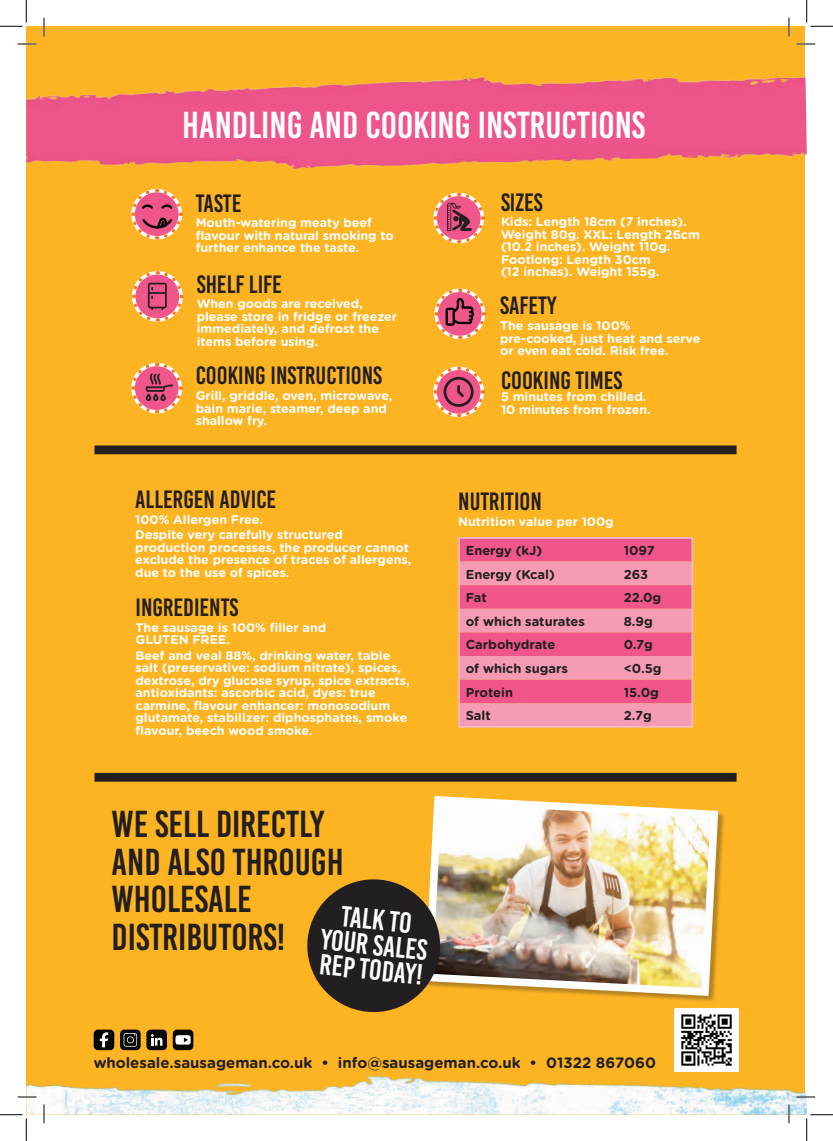
<style>
.page{position:relative;width:833px;height:1141px;background:#fff}
.page>*{position:absolute;margin:0;border:0;box-sizing:border-box;transform-origin:0 0}
.t1{font:37.5px/37.5px "Bebas Kai";color:#231f20}
.t2{font:37.5px "Bebas Kai";color:#fff}
.t3{font:29.12px/25px "Bebas Kai";color:#fff;text-align:center}
.t4{font:25px "Bebas Kai";color:#231f20}
.t5{font:700 15px "Gotham Rounded";color:#231f20}
.t6{font:700 12.88px "Gotham Rounded";color:#231f20}
.t7{font:700 12.5px/12.5px "Gotham Rounded";color:#fff}
</style>
<div class="page">
<div style="left:26px;top:26px;width:778px;height:1088px;background:#fcb423"></div>
<img style="left:26px;top:32px;width:780px;height:178px">
<div style="left:459px;top:538px;width:232px;height:23px;background:#f0558b"></div>
<svg style="left:459px;top:561px;width:232px;height:165px;fill:#f59bb3"></svg>
<hr style="left:458px;top:537px;width:158px;height:1px;background:#f7bbcb">
<hr style="left:616px;top:537px;width:76px;height:1px;background:#f7bbcb">
<svg style="left:458px;top:538px;width:1px;height:188px"></svg>
<svg style="left:691px;top:538px;width:1px;height:188px"></svg>
<hr style="left:458px;top:726px;width:158px;height:1px;background:#f7bbcb">
<hr style="left:616px;top:726px;width:76px;height:1px;background:#f7bbcb">
<div style="left:94px;top:772px;width:642px;height:9px;background:#231f20"></div>
<svg style="left:131px;top:362px;width:52px;height:52px"></svg>
<svg style="left:434px;top:288px;width:52px;height:52px"></svg>
<svg style="left:132px;top:271px;width:52px;height:51px"></svg>
<svg style="left:433px;top:366px;width:52px;height:52px"></svg>
<svg style="left:431px;top:191px;width:54px;height:53px"></svg>
<svg style="left:129px;top:187px;width:55px;height:53px"></svg>
<div style="left:94px;top:445px;width:642px;height:9px;background:#231f20"></div>
<img style="left:26px;top:1060px;width:780px;height:54px">
<div style="left:425px;top:796px;width:299px;height:206px;background:#231f20;opacity:.33"></div>
<img style="left:425px;top:796px;width:296px;height:203px">
<svg style="left:307px;top:875px;width:136px;height:137px"></svg>
<div style="left:173px;top:1029px;width:20px;height:21px;background:#040503;border-radius:4px"></div>
<div style="left:175px;top:1035px;width:15px;height:9px;background:#fff;border-radius:2px"></div>
<svg style="left:184px;top:1037px;width:4px;height:5px"></svg>
<div style="left:120px;top:1029px;width:20px;height:21px;background:linear-gradient(to right,#040503,#040503);border-radius:4px"></div>
<svg style="left:123px;top:1033px;width:14px;height:13px"></svg>
<div style="left:94px;top:1029px;width:20px;height:21px;background:#040503;border-radius:4px"></div>
<svg style="left:100px;top:1032px;width:8px;height:15px"></svg>
<div style="left:146px;top:1029px;width:21px;height:21px;background:#040503;border-radius:4px"></div>
<svg style="left:151px;top:1034px;width:11px;height:11px"></svg>
<div style="left:674px;top:1008px;width:64px;height:62px;background:#fff"></div>
<img style="left:681px;top:1014px;width:51px;height:52px">
<svg style="left:18px;top:43px;width:18px;height:2px"></svg>
<svg style="left:796px;top:43px;width:18px;height:2px"></svg>
<svg style="left:18px;top:1096px;width:18px;height:1px"></svg>
<svg style="left:796px;top:1096px;width:18px;height:1px"></svg>
<svg style="left:43px;top:18px;width:2px;height:18px"></svg>
<svg style="left:43px;top:1104px;width:2px;height:19px"></svg>
<svg style="left:787px;top:18px;width:2px;height:18px"></svg>
<svg style="left:787px;top:1104px;width:2px;height:19px"></svg>
<svg style="left:0;top:0;width:27px;height:27px"></svg>
<svg style="left:0;top:1114px;width:27px;height:26px"></svg>
<svg style="left:806px;top:0;width:26px;height:27px"></svg>
<svg style="left:806px;top:1114px;width:26px;height:26px"></svg>
<h1 class="t2" style="left:182px;top:105px;width:464px">HANDLING AND COOKING INSTRUCTIONS</h1>
<h3 class="t4" style="left:195px;top:190px;width:47px">TASTE</h3>
<p class="t7" style="left:195px;top:216px;width:199px">Mouth-watering meaty beef flavour with natural smoking to further enhance the taste.</p>
<h3 class="t4" style="left:197px;top:271px;width:87px">SHELF LIFE</h3>
<p class="t7" style="left:197px;top:297px;width:202px">When goods are received, please store in fridge or freezer immediately, and defrost the items before using.</p>
<h3 class="t4" style="left:195px;top:362px;width:188px">COOKING INSTRUCTIONS</h3>
<p class="t7" style="left:195px;top:389px;width:198px">Grill, griddle, oven, microwave, bain marie, steamer, deep and shallow fry.</p>
<h3 class="t4" style="left:135px;top:486px;width:142px">ALLERGEN ADVICE</h3>
<p class="t7" style="left:135px;top:510px;width:209px;line-height:15.6px">100% Allergen Free.<br>Despite very carefully structured</p>
<p class="t7" style="left:135px;top:540px;width:277px">production processes, the producer cannot exclude the presence of traces of allergens, due to the use of spices.</p>
<h3 class="t4" style="left:135px;top:594px;width:104px">INGREDIENTS</h3>
<p class="t7" style="left:135px;top:620px;width:192px">The sausage is 100% filler and<br>GLUTEN FREE.</p>
<p class="t7" style="left:135px;top:648px;width:275px">Beef and veal 88%, drinking water, table salt (preservative: sodium nitrate), spices, dextrose, dry glucose syrup, spice extracts, antioxidants: ascorbic acid, dyes: true carmine, flavour enhancer: monosodium glutamate, stabilizer: diphosphates, smoke flavour, beech wood smoke.</p>
<h1 class="t1" style="left:111px;top:805px;width:233px">WE SELL DIRECTLY<br>AND ALSO THROUGH<br>WHOLESALE<br>DISTRIBUTORS!</h1>
<h2 class="t3" style="left:324px;top:901px;width:108px;rotate:6deg">TALK TO<br>YOUR SALES<br>REP TODAY!</h2>
<h3 class="t4" style="left:500px;top:188px;width:43px">SIZES</h3>
<p class="t7" style="left:500px;top:215px;width:200px">Kids: Length 18cm (7 inches).<br>Weight 80g. XXL: Length 26cm (10.2 inches). Weight 110g.<br>Footlong: Length 30cm<br>(12 inches). Weight 155g.</p>
<h3 class="t4" style="left:499px;top:292px;width:58px">SAFETY</h3>
<p class="t7" style="left:499px;top:319px;width:202px">The sausage is 100% pre-cooked, just heat and serve or even eat cold. Risk free.</p>
<h3 class="t4" style="left:500px;top:366px;width:123px">COOKING TIMES</h3>
<p class="t7" style="left:500px;top:390px;width:151px">5 minutes from chilled.<br>10 minutes from frozen.</p>
<h3 class="t4" style="left:458px;top:488px;width:85px">NUTRITION</h3>
<p class="t7" style="left:458px;top:515px;width:157px">Nutrition value per 100g</p>
<p class="t6" style="left:465px;top:541px;width:78px">Energy (kJ)</p>
<p class="t6" style="left:623px;top:541px;width:33px">1097</p>
<p class="t6" style="left:465px;top:564px;width:91px">Energy (Kcal)</p>
<p class="t6" style="left:623px;top:564px;width:26px">263</p>
<p class="t6" style="left:465px;top:588px;width:23px">Fat</p>
<p class="t6" style="left:623px;top:588px;width:39px">22.0g</p>
<p class="t6" style="left:465px;top:611px;width:121px">of which saturates</p>
<p class="t6" style="left:623px;top:611px;width:31px">8.9g</p>
<p class="t6" style="left:465px;top:635px;width:91px">Carbohydrate</p>
<p class="t6" style="left:623px;top:635px;width:31px">0.7g</p>
<p class="t6" style="left:465px;top:659px;width:104px">of which sugars</p>
<p class="t6" style="left:623px;top:659px;width:39px">&lt;0.5g</p>
<p class="t6" style="left:465px;top:682px;width:49px">Protein</p>
<p class="t6" style="left:623px;top:682px;width:37px">15.0g</p>
<p class="t6" style="left:465px;top:706px;width:27px">Salt</p>
<p class="t6" style="left:623px;top:706px;width:30px">2.7g</p>
<p class="t5" style="left:94px;top:1051px;width:563px">wholesale.sausageman.co.uk • info@sausageman.co.uk • 01322 867060</p>
</div>
